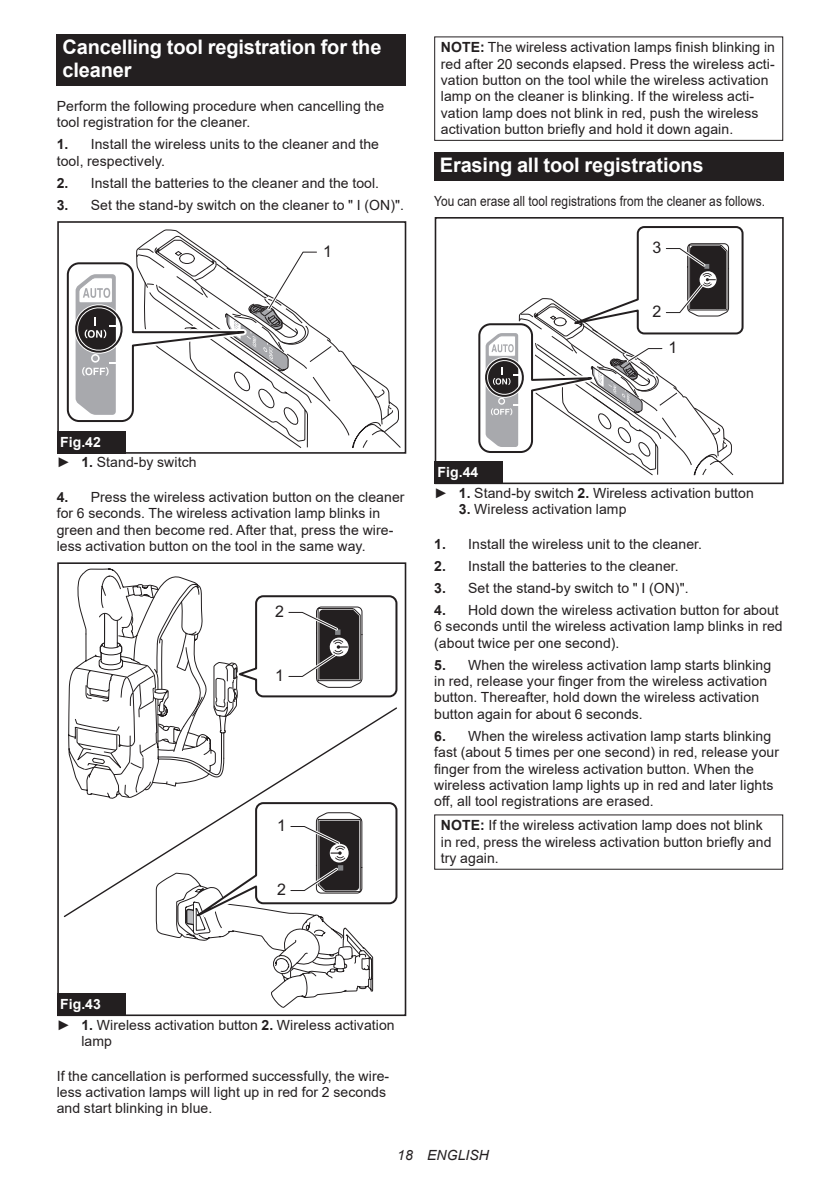
<style>
.page{position:relative;width:840px;height:1191px;background:#fff}
.page>*{position:absolute;margin:0;border:0;box-sizing:border-box;transform-origin:0 0}
.t1{font:700 20px/23.4px "Arial";letter-spacing:-.01em;color:#fff}
.t2{font:16px "Arial";color:#231f20}
.t3{font:14px/16.4px "Arial";letter-spacing:.005em;color:#231f20}
.t4{font:14px "Arial";letter-spacing:.005em;color:#231f20;scale:.85 1}
.t5{font:italic 14px "Arial";letter-spacing:.005em;color:#231f20}
.s1{font-weight:700}
.s2{font-weight:700;color:#fff}
</style>
<div class="page">
<div style="left:57px;top:34px;width:348px;height:52px;background:#231f20"></div>
<div style="left:57px;top:221px;width:349px;height:233px;border:2px solid #231f20"></div>
<svg style="left:66px;top:235px;width:335px;height:214px"></svg>
<div style="left:57px;top:431px;width:68px;height:23px;background:#231f20"></div>
<div style="left:57px;top:562px;width:349px;height:454px;border:2px solid #231f20"></div>
<svg style="left:68px;top:568px;width:330px;height:440px"></svg>
<div style="left:57px;top:993px;width:68px;height:23px;background:#231f20"></div>
<div style="left:434px;top:36px;width:348px;height:105px;border:1px solid #231f20"></div>
<div style="left:434px;top:152px;width:348px;height:29px;background:#231f20"></div>
<div style="left:434px;top:217px;width:349px;height:267px;border:2px solid #231f20"></div>
<svg style="left:478px;top:226px;width:266px;height:250px"></svg>
<div style="left:434px;top:461px;width:68px;height:23px;background:#231f20"></div>
<h1 class="t1" style="left:62px;top:36px;width:320px">Cancelling tool registration for the cleaner</h1>
<p class="t3" style="left:57px;top:98px;width:329px">Perform the following procedure when cancelling the tool registration for the cleaner.</p>
<p class="t3" style="left:57px;top:136px;width:323px"><span class="s1">1.</span> Install the wireless units to the cleaner and the tool, respectively.</p>
<p class="t3" style="left:57px;top:174px;width:324px"><span class="s1">2.</span> Install the batteries to the cleaner and the tool.</p>
<p class="t3" style="left:57px;top:197px;width:348px"><span class="s1">3.</span> Set the stand-by switch on the cleaner to " I (ON)".</p>
<p class="t2" style="left:323px;top:240px;width:10px">1</p>
<p class="t3" style="left:440px;top:39px;width:335px"><span class="s1">NOTE:</span> The wireless activation lamps finish blinking in red after 20 seconds elapsed. Press the wireless acti&shy;vation button on the tool while the wireless activation lamp on the cleaner is blinking. If the wireless acti&shy;vation lamp does not blink in red, push the wireless activation button briefly and hold it down again.</p>
<h1 class="t1" style="left:439px;top:154px;width:265px">Erasing all tool registrations</h1>
<p class="t4" style="left:434px;top:191px;width:391px">You can erase all tool registrations from the cleaner as follows.</p>
<p class="t2" style="left:652px;top:236px;width:10px">3</p>
<p class="t2" style="left:652px;top:300px;width:10px">2</p>
<p class="t2" style="left:668px;top:336px;width:10px">1</p>
<p class="t3" style="left:57px;top:432px;width:141px;line-height:20.2px"><span class="s2">Fig.42<br></span>► <span class="s1">1.</span> Stand-by switch</p>
<p class="t3" style="left:57px;top:488px;width:349px"><span class="s1">4.</span> Press the wireless activation button on the cleaner for 6 seconds. The wireless activation lamp blinks in green and then become red. After that, press the wire&shy;less activation button on the tool in the same way.</p>
<p class="t2" style="left:275px;top:600px;width:10px">2</p>
<p class="t2" style="left:275px;top:664px;width:10px">1</p>
<p class="t2" style="left:277px;top:814px;width:10px">1</p>
<p class="t2" style="left:277px;top:878px;width:10px">2</p>
<p class="t3" style="left:434px;top:462px;width:321px;line-height:20.2px"><span class="s2">Fig.44<br></span>► <span class="s1">1.</span> Stand-by switch <span class="s1">2.</span> Wireless activation button</p>
<p class="t3" style="left:458px;top:501px;width:169px"><span class="s1">3.</span> Wireless activation lamp</p>
<p class="t3" style="left:434px;top:535px;width:269px"><span class="s1">1.</span> Install the wireless unit to the cleaner.</p>
<p class="t3" style="left:434px;top:557px;width:246px"><span class="s1">2.</span> Install the batteries to the cleaner.</p>
<p class="t3" style="left:434px;top:579px;width:256px"><span class="s1">3.</span> Set the stand-by switch to " I (ON)".</p>
<p class="t3" style="left:434px;top:601px;width:350px"><span class="s1">4.</span> Hold down the wireless activation button for about<br>6 seconds until the wireless activation lamp blinks in red (about twice per one second).</p>
<p class="t3" style="left:434px;top:656px;width:338px"><span class="s1">5.</span> When the wireless activation lamp starts blinking in red, release your finger from the wireless activation button. Thereafter, hold down the wireless activation button again for about 6 seconds.</p>
<p class="t3" style="left:434px;top:727px;width:346px"><span class="s1">6.</span> When the wireless activation lamp starts blinking fast (about 5 times per one second) in red, release your finger from the wireless activation button. When the wireless activation lamp lights up in red and later lights off, all tool registrations are erased.</p>
<p class="t3" style="left:440px;top:817px;width:332px"><span class="s1">NOTE:</span> If the wireless activation lamp does not blink in red, press the wireless activation button briefly and try again.</p>
<p class="t3" style="left:57px;top:994px;width:339px;line-height:20.2px"><span class="s2">Fig.43<br></span>► <span class="s1">1.</span> Wireless activation button <span class="s1">2.</span> Wireless activation</p>
<p class="t3" style="left:81px;top:1032px;width:32px">lamp</p>
<p class="t3" style="left:57px;top:1067px;width:334px">If the cancellation is performed successfully, the wire&shy;less activation lamps will light up in red for 2 seconds and start blinking in blue.</p>
<p class="t5" style="left:397px;top:1146px;width:93px">18 ENGLISH</p>
</div>
